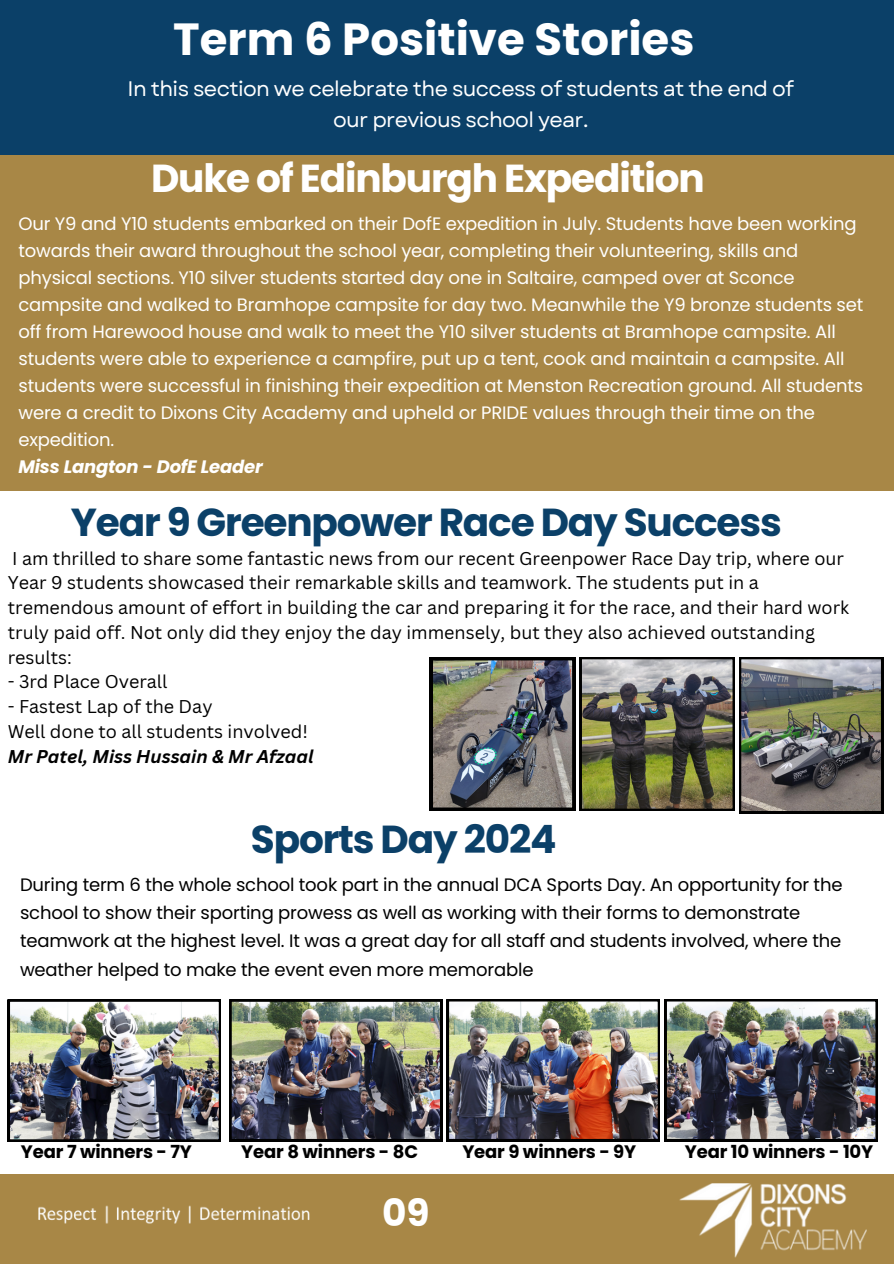
<style>
.page{position:relative;width:894px;height:1264px;background:#fff}
.page>*{position:absolute;margin:0;border:0;box-sizing:border-box;transform-origin:0 0}
.t1{font:700 45px "Poppins";color:#fff}
.t2{font:700 39px "Poppins";letter-spacing:-.03em;color:#0b4068}
.t3{font:700 39px "Poppins";letter-spacing:-.03em;color:#fff}
.t4{font:700 37.5px "Poppins";color:#fff}
.t5{font:21px/30.3px "Garet";letter-spacing:-.03em;color:#fff;text-align:center}
.t6{font:18px/27px "Poppins";letter-spacing:-.01em;color:#fff}
.t7{font:18px/24.8px "Canva Sans";color:#000}
.t8{font:18px/28.2px "Poppins";letter-spacing:-.01em;color:#000}
.t9{font:700 18px "Poppins";letter-spacing:-.01em;color:#000}
.t10{font:italic 700 18px "Canva Sans";color:#000}
.t11{font:italic 700 18px "Poppins";letter-spacing:-.01em;color:#fff}
</style>
<div class="page">
<div style="left:0;top:145px;width:893px;height:346px;background:#a88746"></div>
<div style="left:0;top:0;width:893px;height:155px;background:#0b4068"></div>
<div style="left:0;top:1174px;width:893px;height:89px;background:#a88746"></div>
<img style="left:8px;top:999px;width:212px;height:142px">
<img style="left:229px;top:999px;width:648px;height:142px">
<img style="left:679px;top:1183px;width:187px;height:73px">
<img style="left:429px;top:657px;width:453px;height:156px">
<img style="left:38px;top:1205px;width:272px;height:19px">
<p class="t1" style="left:173px;top:7px;width:522px">Term 6 Positive Stories</p>
<p class="t5" style="left:127px;top:74px;width:667px">In this section we celebrate the success of students at the end of our previous school year.</p>
<p class="t3" style="left:151px;top:151px;width:555px">Duke of Edinburgh Expedition</p>
<p class="t6" style="left:18px;top:210px;width:846px">Our Y9 and Y10 students embarked on their DofE expedition in July. Students have been working towards their award throughout the school year, completing their volunteering, skills and physical sections. Y10 silver students started day one in Saltaire, camped over at Sconce campsite and walked to Bramhope campsite for day two. Meanwhile the Y9 bronze students set off from Harewood house and walk to meet the Y10 silver students at Bramhope campsite. All students were able to experience a campfire, put up a tent, cook and maintain a campsite. All students were successful in finishing their expedition at Menston Recreation ground. All students were a credit to Dixons City Academy and upheld or PRIDE values through their time on the expedition.</p>
<p class="t11" style="left:18px;top:454px;width:246px">Miss Langton - DofE Leader</p>
<h4 class="t2" style="left:71px;top:495px;width:712px">Year 9 Greenpower Race Day Success</h4>
<p class="t7" style="left:8px;top:545px;width:842px">I am thrilled to share some fantastic news from our recent Greenpower Race Day trip, where our Year 9 students showcased their remarkable skills and teamwork. The students put in a tremendous amount of effort in building the car and preparing it for the race, and their hard work truly paid off. Not only did they enjoy the day immensely, but they also achieved outstanding results:</p>
<h4 class="t7" style="left:8px;top:669px;width:161px">- 3rd Place Overall</h4>
<p class="t7" style="left:8px;top:693px;width:206px">- Fastest Lap of the Day</p>
<h4 class="t7" style="left:8px;top:718px;width:301px">Well done to all students involved!</h4>
<p class="t10" style="left:8px;top:743px;width:307px">Mr Patel, Miss Hussain &amp; Mr Afzaal</p>
<p class="t2" style="left:251px;top:812px;width:307px">Sports Day 2024</p>
<h2 class="t8" style="left:20px;top:870px;width:823px">During term 6 the whole school took part in the annual DCA Sports Day. An opportunity for the school to show their sporting prowess as well as working with their forms to demonstrate teamwork at the highest level. It was a great day for all staff and students involved, where the weather helped to make the event even more memorable</h2>
<p class="t9" style="left:21px;top:1139px;width:172px">Year 7 winners - 7Y</p>
<p class="t9" style="left:241px;top:1139px;width:178px">Year 8 winners - 8C</p>
<h4 class="t9" style="left:462px;top:1138px;width:175px">Year 9 winners - 9Y</h4>
<p class="t9" style="left:684px;top:1139px;width:190px">Year 10 winners - 10Y</p>
<p class="t4" style="left:382px;top:1186px;width:49px">09</p>
</div>
